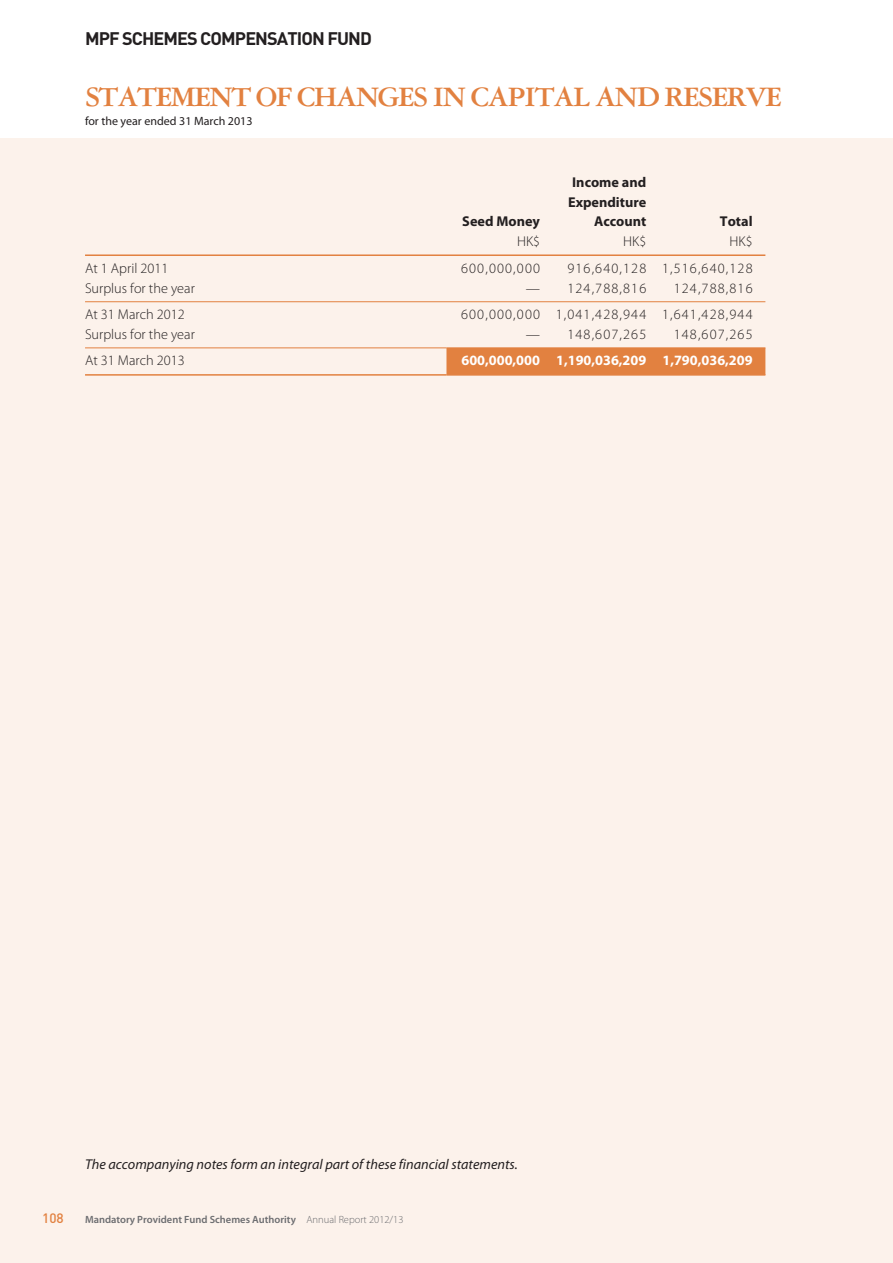
<style>
.page{position:relative;width:893px;height:1263px;background:#fff}
.page>*{position:absolute;margin:0;border:0;box-sizing:border-box;transform-origin:0 0}
.t1{font:700 30px "Garamond 3 LT Std";letter-spacing:-.05em;color:#e28140}
.t2{font:700 18px "DIN Pro";letter-spacing:-.05em;color:#231f20}
.t3{font:300 14.25px "Myriad Pro";letter-spacing:.08em;color:#231f20}
.t4{font:300 14.25px "Myriad Pro";color:#231f20}
.t5{font:italic 14.25px "Myriad Pro";color:#231f20}
.t6{font:700 14.25px/19.5px "Myriad Pro";color:#231f20;text-align:right}
.t7{font:700 14.25px "Myriad Pro";color:#fff}
.t8{font:500 13.5px "DIN Pro";color:#e28140}
.t9{font:12px "Myriad Pro";color:#231f20}
.t10{font:600 10.5px "Myriad Pro";color:#6c6d70}
.s1{font-weight:300}
</style>
<div class="page">
<div style="left:0;top:138px;width:893px;height:1125px;background:#fcf2eb"></div>
<div style="left:446px;top:348px;width:319px;height:26px;background:#e28140"></div>
<hr style="left:85px;top:254px;width:680px;height:2px;background:#e28140">
<hr style="left:85px;top:301px;width:680px;height:1px;background:#e28140">
<hr style="left:85px;top:347px;width:361px;height:1px;background:#e28140">
<hr style="left:85px;top:374px;width:361px;height:2px;background:#e28140">
<hr style="left:446px;top:347px;width:319px;height:1px;background:#e28140">
<hr style="left:446px;top:374px;width:319px;height:2px;background:#e28140">
<p class="t2" style="left:85px;top:32px;width:288px">MPF SCHEMES COMPENSATION FUND</p>
<h1 class="t1" style="left:85px;top:85px;width:699px">STATEMENT OF CHANGES IN CAPITAL AND RESERVE</h1>
<p class="t9" style="left:85px;top:116px;width:169px">for the year ended 31 March 2013</p>
<p class="t6" style="left:462px;top:213px;width:79px">Seed Money</p>
<p class="t6" style="left:568px;top:174px;width:80px">Income and<br>Expenditure<br>Account</p>
<p class="t6" style="left:720px;top:213px;width:34px">Total</p>
<p class="t3" style="left:517px;top:236px;width:25px">HK$</p>
<p class="t3" style="left:623px;top:236px;width:25px">HK$</p>
<p class="t3" style="left:730px;top:236px;width:25px">HK$</p>
<p class="t4" style="left:85px;top:263px;width:85px">At 1 April 2011</p>
<p class="t3" style="left:461px;top:263px;width:80px">600,000,000</p>
<p class="t3" style="left:567px;top:263px;width:187px">916,640,128 1,516,640,128</p>
<p class="t4" style="left:85px;top:282px;width:111px">Surplus for the year</p>
<p class="t3" style="left:526px;top:282px;width:122px">— 124,788,816</p>
<p class="t3" style="left:674px;top:282px;width:80px">124,788,816</p>
<p class="t4" style="left:85px;top:309px;width:101px">At 31 March 2012</p>
<p class="t3" style="left:461px;top:309px;width:293px">600,000,000 1,041,428,944 1,641,428,944</p>
<p class="t4" style="left:85px;top:329px;width:111px">Surplus for the year</p>
<p class="t3" style="left:526px;top:329px;width:122px">— 148,607,265</p>
<p class="t3" style="left:674px;top:329px;width:80px">148,607,265</p>
<p class="t4" style="left:85px;top:355px;width:101px">At 31 March 2013</p>
<p class="t7" style="left:461px;top:355px;width:293px">600,000,000 1,190,036,209 1,790,036,209</p>
<p class="t5" style="left:85px;top:1158px;width:434px">The accompanying notes form an integral part of these financial statements.</p>
<p class="t8" style="left:42px;top:1213px;width:23px">108</p>
<p class="t10" style="left:85px;top:1215px;width:320px">Mandatory Provident Fund Schemes Authority <span class="s1">Annual Report 2012/13</span></p>
</div>
